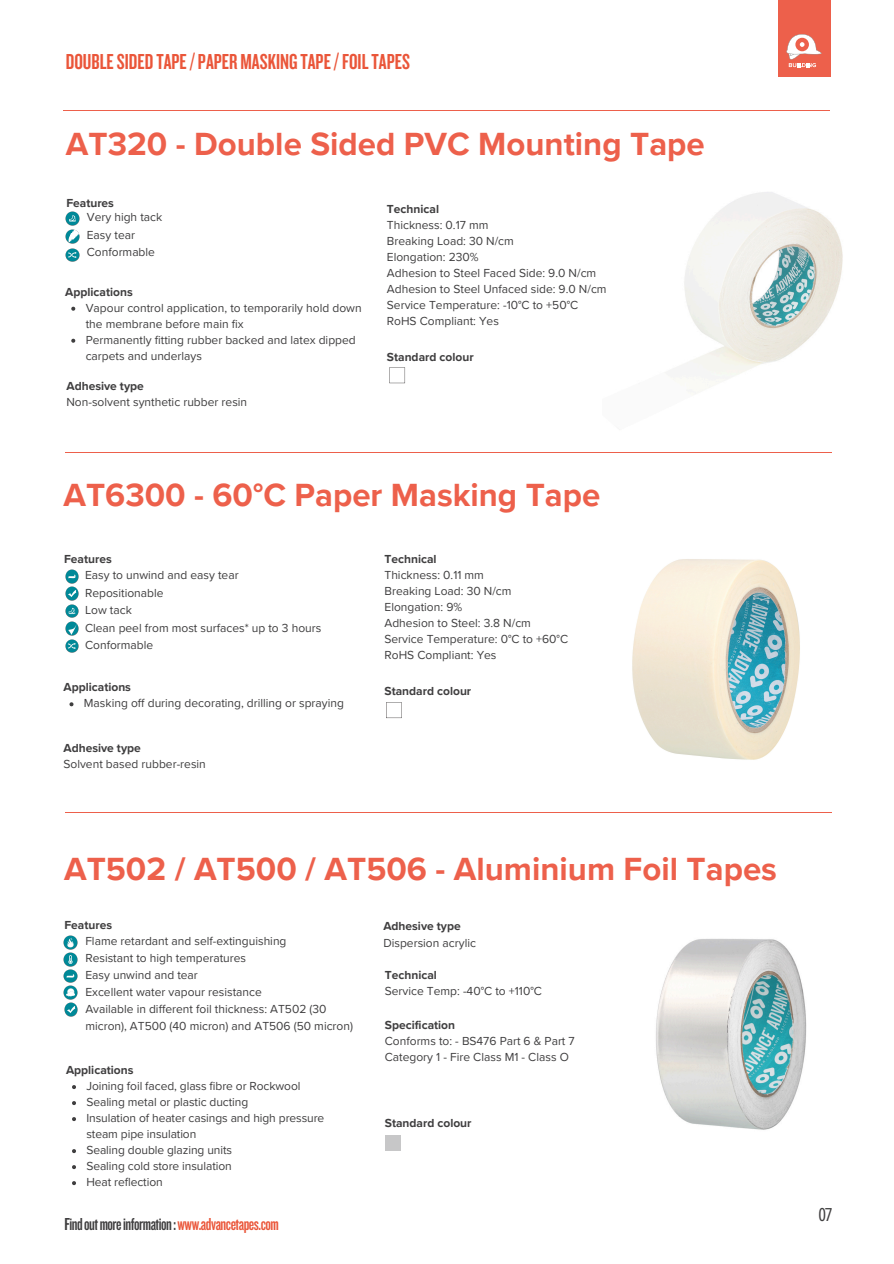
<style>
.page{position:relative;width:894px;height:1264px;background:#fff}
.page>*{position:absolute;margin:0;border:0;box-sizing:border-box;transform-origin:0 0}
.t1{font:700 33px "Proxima Nova";color:#ed604b}
.t2{font:22.5px "Knockout 48";color:#ea5539}
.t3{font:18px "Knockout 48";letter-spacing:-.025em;color:#3f3e3f}
.t4{font:18px "Open Sans Condensed";color:#3f3e3f}
.t5{font:12px/16px "Proxima Nova";color:#3f3e3f}
.t6{font:700 12px "Proxima Nova";color:#3f3e3f}
.s1{font-weight:700}
.s2{color:#ea5539}
</style>
<div class="page">
<hr style="left:63px;top:110px;width:766px;height:1px;background:#ed604b">
<hr style="left:65px;top:452px;width:766px;height:1px;background:#ed604b">
<hr style="left:65px;top:812px;width:766px;height:1px;background:#ed604b">
<div style="left:778px;top:0;width:51px;height:77px;background:#ed604b"></div>
<svg style="left:786px;top:34px;width:35px;height:33px"></svg>
<img style="left:674px;top:192px;width:169px;height:186px">
<svg style="left:389px;top:367px;width:16px;height:16px"></svg>
<svg style="left:66px;top:212px;width:13px;height:49px"></svg>
<svg style="left:71px;top:307px;width:4px;height:4px"></svg>
<svg style="left:71px;top:339px;width:4px;height:4px"></svg>
<img style="left:632px;top:559px;width:168px;height:201px">
<svg style="left:386px;top:702px;width:15px;height:16px"></svg>
<img style="left:65px;top:621px;width:14px;height:14px">
<img style="left:65px;top:570px;width:14px;height:13px">
<img style="left:65px;top:587px;width:14px;height:13px">
<img style="left:65px;top:604px;width:14px;height:13px">
<img style="left:65px;top:639px;width:14px;height:13px">
<svg style="left:69px;top:702px;width:4px;height:4px"></svg>
<img style="left:656px;top:939px;width:151px;height:191px">
<div style="left:385px;top:1135px;width:16px;height:16px;background:#c7c7c8"></div>
<svg style="left:64px;top:969px;width:13px;height:13px"></svg>
<img style="left:64px;top:935px;width:13px;height:14px">
<img style="left:63px;top:953px;width:14px;height:13px">
<img style="left:64px;top:985px;width:13px;height:14px">
<img style="left:64px;top:1002px;width:14px;height:14px">
<svg style="left:72px;top:1085px;width:4px;height:4px"></svg>
<svg style="left:72px;top:1101px;width:4px;height:4px"></svg>
<svg style="left:72px;top:1117px;width:4px;height:4px"></svg>
<svg style="left:72px;top:1149px;width:4px;height:4px"></svg>
<svg style="left:72px;top:1165px;width:4px;height:4px"></svg>
<svg style="left:72px;top:1181px;width:4px;height:4px"></svg>
<p class="t2" style="left:66px;top:47px;width:345px">DOUBLESIDEDTAPE/PAPER MASKINGTAPE/FOILTAPES</p>
<h1 class="t1" style="left:66px;top:125px;width:640px">AT320 - Double Sided PVC Mounting Tape</h1>
<h4 class="t6" style="left:66px;top:196px;width:49px">Features</h4>
<p class="t5" style="left:87px;top:209px;width:77px;line-height:17.4px">Very high tack<br>Easy tear<br>Conformable</p>
<h4 class="t6" style="left:387px;top:202px;width:54px">Technical</h4>
<p class="t5" style="left:387px;top:217px;width:103px">Thickness: 0.17 mm</p>
<p class="t5" style="left:387px;top:233px;width:128px">Breaking Load: 30 N/cm</p>
<p class="t5" style="left:387px;top:249px;width:93px">Elongation: 230%</p>
<p class="t5" style="left:387px;top:265px;width:211px">Adhesion to Steel Faced Side: 9.0 N/cm</p>
<p class="t5" style="left:387px;top:281px;width:221px">Adhesion to Steel Unfaced side: 9.0 N/cm</p>
<p class="t5" style="left:387px;top:297px;width:193px">Service Temperature: -10°C to +50°C</p>
<p class="t5" style="left:387px;top:313px;width:113px">RoHS Compliant: Yes</p>
<p class="t6" style="left:65px;top:285px;width:69px">Applications</p>
<p class="t5" style="left:86px;top:300px;width:277px">Vapour control application, to temporarily hold down the membrane before main fix</p>
<p class="t5" style="left:86px;top:332px;width:271px">Permanently fitting rubber backed and latex dipped carpets and underlays</p>
<p class="t6" style="left:387px;top:349px;width:88px">Standard colour</p>
<p class="t6" style="left:66px;top:379px;width:79px">Adhesive type</p>
<p class="t5" style="left:66px;top:394px;width:182px">Non-solvent synthetic rubber resin</p>
<p class="t1" style="left:63px;top:475px;width:538px">AT6300 - 60°C Paper Masking Tape</p>
<h4 class="t6" style="left:64px;top:551px;width:49px">Features</h4>
<h1 class="t5" style="left:85px;top:567px;width:155px">Easy to unwind and easy tear</h1>
<h4 class="t5" style="left:85px;top:585px;width:80px">Repositionable</h4>
<p class="t5" style="left:85px;top:602px;width:48px">Low tack</p>
<p class="t5" style="left:85px;top:619px;width:238px;line-height:17.4px">Clean peel from most surfaces* up to 3 hours<br>Conformable</p>
<h4 class="t6" style="left:63px;top:680px;width:69px">Applications</h4>
<p class="t5" style="left:84px;top:695px;width:261px">Masking off during decorating, drilling or spraying</p>
<p class="t6" style="left:63px;top:741px;width:79px">Adhesive type</p>
<p class="t5" style="left:63px;top:756px;width:144px">Solvent based rubber-resin</p>
<p class="t6" style="left:384px;top:552px;width:54px">Technical</p>
<p class="t5" style="left:384px;top:567px;width:101px">Thickness: 0.11 mm</p>
<p class="t5" style="left:384px;top:583px;width:128px">Breaking Load: 30 N/cm</p>
<p class="t5" style="left:384px;top:599px;width:79px">Elongation: 9%</p>
<p class="t5" style="left:384px;top:615px;width:148px">Adhesion to Steel: 3.8 N/cm</p>
<p class="t5" style="left:384px;top:631px;width:185px">Service Temperature: 0°C to +60°C<br>RoHS Compliant: Yes</p>
<p class="t6" style="left:384px;top:683px;width:88px">Standard colour</p>
<p class="t1" style="left:64px;top:849px;width:714px">AT502 / AT500 / AT506 - Aluminium Foil Tapes</p>
<p class="t6" style="left:64px;top:917px;width:49px">Features</p>
<p class="t5" style="left:85px;top:933px;width:202px">Flame retardant and self-extinguishing</p>
<p class="t5" style="left:85px;top:950px;width:162px">Resistant to high temperatures</p>
<p class="t5" style="left:85px;top:967px;width:114px">Easy unwind and tear</p>
<p class="t5" style="left:85px;top:984px;width:178px">Excellent water vapour resistance</p>
<p class="t5" style="left:85px;top:1000px;width:269px;line-height:16.8px">Available in different foil thickness: AT502 (30 micron), AT500 (40 micron) and AT506 (50 micron)</p>
<h4 class="t5" style="left:383px;top:918px;width:94px"><span class="s1">Adhesive type<br></span>Dispersion acrylic</h4>
<p class="t6" style="left:385px;top:968px;width:54px">Technical</p>
<h1 class="t5" style="left:385px;top:983px;width:159px">Service Temp: -40°C to +110°C</h1>
<h4 class="t6" style="left:385px;top:1017px;width:72px">Specification</h4>
<p class="t5" style="left:385px;top:1033px;width:191px">Conforms to: - BS476 Part 6 &amp; Part 7<br>Category 1 - Fire Class M1 - Class O</p>
<p class="t6" style="left:66px;top:1063px;width:69px">Applications</p>
<p class="t5" style="left:86px;top:1078px;width:215px">Joining foil faced, glass fibre or Rockwool</p>
<p class="t5" style="left:86px;top:1094px;width:163px">Sealing metal or plastic ducting</p>
<p class="t5" style="left:86px;top:1110px;width:239px">Insulation of heater casings and high pressure steam pipe insulation</p>
<p class="t5" style="left:86px;top:1142px;width:147px">Sealing double glazing units</p>
<p class="t5" style="left:86px;top:1158px;width:147px">Sealing cold store insulation</p>
<p class="t5" style="left:86px;top:1174px;width:78px">Heat reflection</p>
<p class="t3" style="left:64px;top:1212px;width:216px">Findoutmoreinformation:<span class="s2">www.advancetapes.com</span></p>
<p class="t6" style="left:385px;top:1116px;width:88px">Standard colour</p>
<h2 class="t4" style="left:818px;top:1201px;width:15px">07</h2>
</div>
